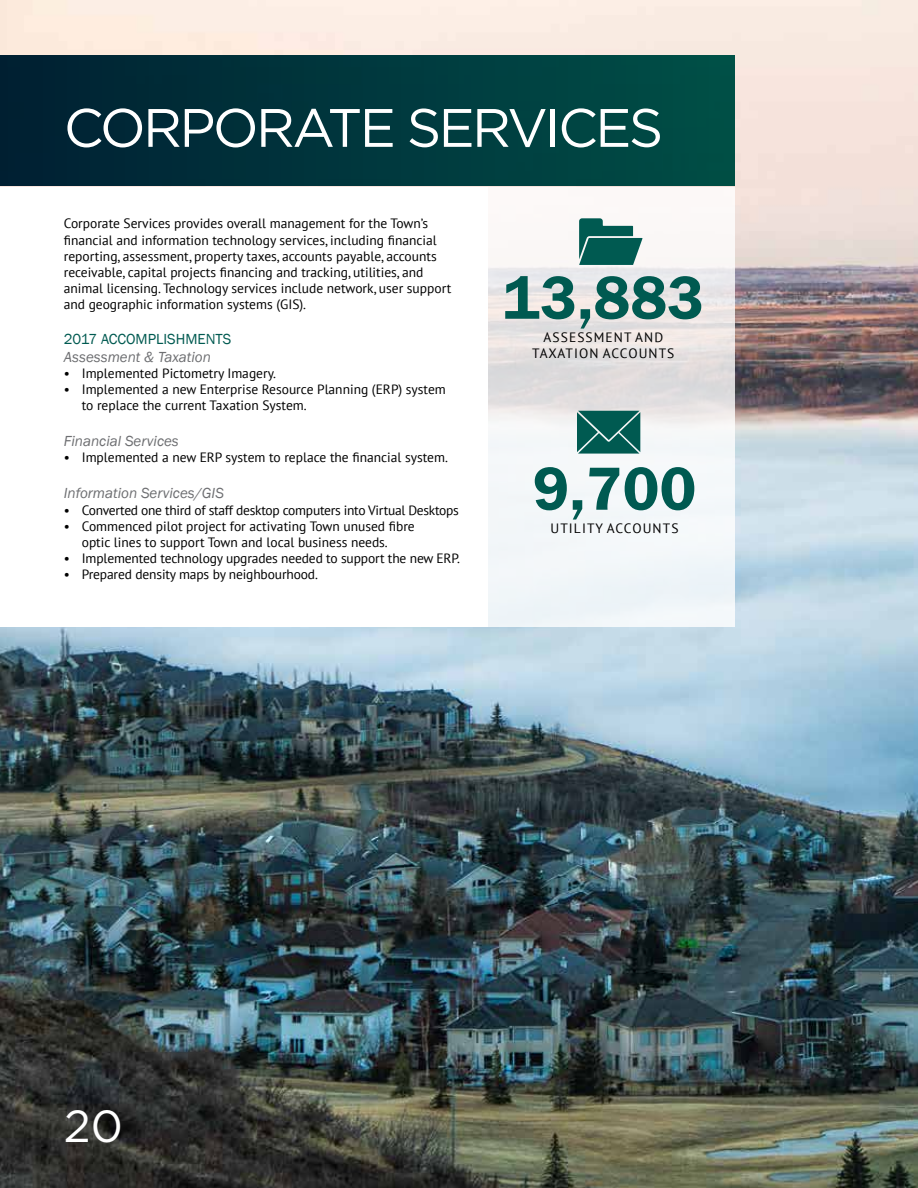
<style>
.page{position:relative;width:918px;height:1188px;background:#fff}
.page>*{position:absolute;margin:0;border:0;box-sizing:border-box;transform-origin:0 0}
.t1{font:600 63px "Franklin Gothic";color:#005a51}
.t2{font:54px "Gotham";letter-spacing:-.05em;color:#fff}
.t3{font:45px "Gotham";color:#fff}
.t4{font:italic 15px "Franklin Gothic";color:#6d6e71}
.t5{font:15px "Franklin Gothic";color:#005a51}
.t6{font:13.5px/16.2px "PT Sans";color:#000}
.t7{font:13.5px "PT Sans";letter-spacing:-.02em;color:#000}
.t8{font:13.5px/16.2px "PT Sans";letter-spacing:.08em;color:#000;text-align:center}
</style>
<div class="page">
<img style="left:0;top:0;width:918px;height:1188px">
<div style="left:0;top:187px;width:487px;height:439px;background:#fff"></div>
<svg style="left:488px;top:187px;width:246px;height:439px;fill:#f3f6f7"></svg>
<svg style="left:579px;top:218px;width:64px;height:47px"></svg>
<svg style="left:577px;top:411px;width:63px;height:43px;background:#176860"></svg>
<div style="left:0;top:55px;width:734px;height:131px;background:linear-gradient(to right,#002033,#004f47)"></div>
<h2 class="t2" style="left:64px;top:93px;width:601px">CORPORATE SERVICES</h2>
<p class="t6" style="left:64px;top:215px;width:389px">Corporate Services provides overall management for the Town’s financial and information technology services, including financial reporting, assessment, property taxes, accounts payable, accounts receivable, capital projects financing and tracking, utilities, and animal licensing. Technology services include network, user support and geographic information systems (GIS).</p>
<p class="t5" style="left:64px;top:329px;width:169px">2017 ACCOMPLISHMENTS</p>
<p class="t4" style="left:64px;top:347px;width:149px">Assessment &amp; Taxation</p>
<p class="t6" style="left:64px;top:365px;width:214px">• Implemented Pictometry Imagery.</p>
<p class="t6" style="left:82px;top:381px;width:366px;text-indent:-18px">• Implemented a new Enterprise Resource Planning (ERP) system to replace the current Taxation System.</p>
<p class="t4" style="left:64px;top:432px;width:117px">Financial Services</p>
<p class="t6" style="left:64px;top:449px;width:386px">• Implemented a new ERP system to replace the financial system.</p>
<p class="t4" style="left:64px;top:484px;width:162px">Information Services/GIS</p>
<p class="t7" style="left:64px;top:501px;width:397px">• Converted one third of staff desktop computers into Virtual Desktops</p>
<p class="t6" style="left:82px;top:518px;width:335px;text-indent:-18px">• Commenced pilot project for activating Town unused fibre optic lines to support Town and local business needs.</p>
<p class="t6" style="left:64px;top:550px;width:398px">• Implemented technology upgrades needed to support the new ERP.</p>
<p class="t6" style="left:64px;top:566px;width:256px">• Prepared density maps by neighbourhood.</p>
<h1 class="t1" style="left:502px;top:259px;width:203px">13,883</h1>
<p class="t8" style="left:532px;top:329px;width:144px">ASSESSMENT AND<br>TAXATION ACCOUNTS</p>
<h1 class="t1" style="left:533px;top:450px;width:165px">9,700</h1>
<p class="t8" style="left:551px;top:520px;width:130px">UTILITY ACCOUNTS</p>
<h3 class="t3" style="left:64px;top:1097px;width:61px">20</h3>
</div>
